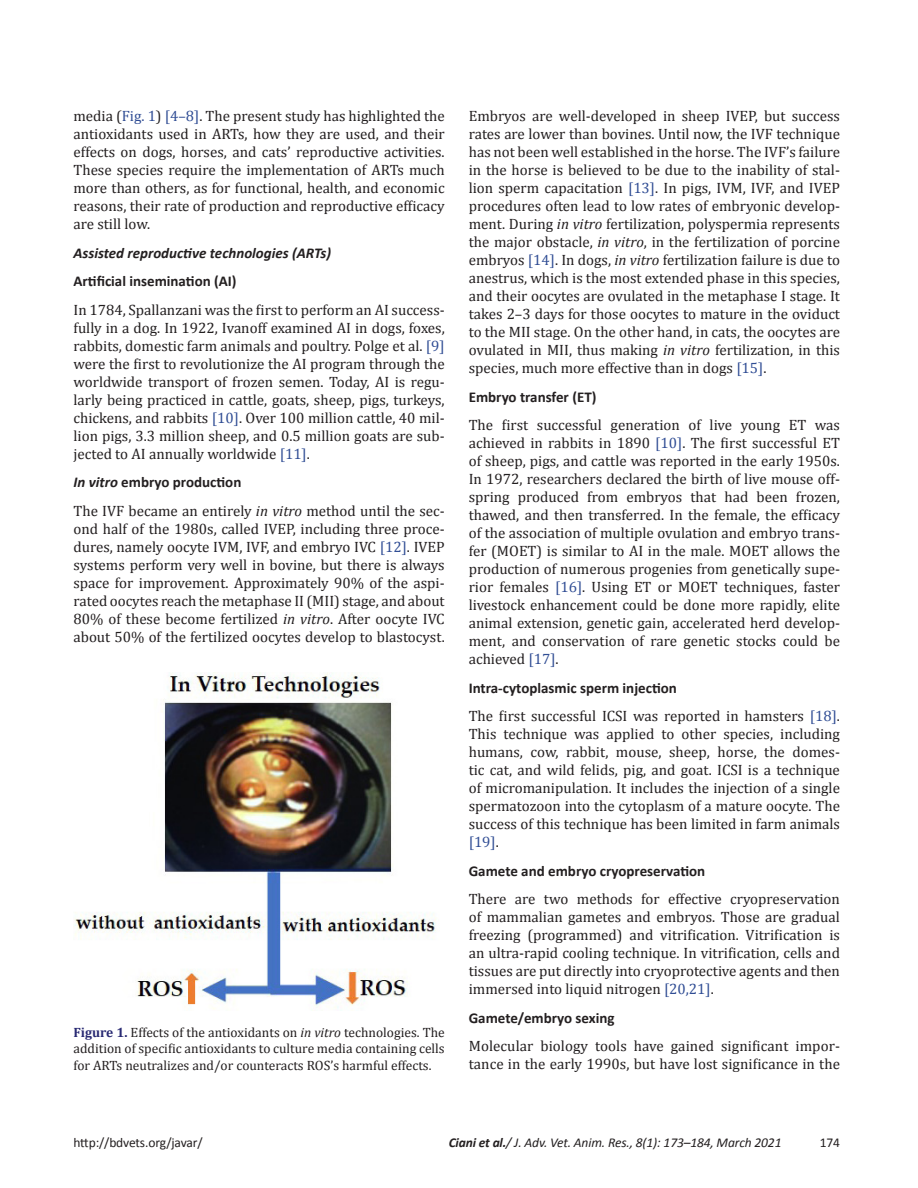
<style>
.page{position:relative;width:918px;height:1188px;background:#fff}
.page>*{position:absolute;margin:0;border:0;box-sizing:border-box;transform-origin:0 0}
.Para_1st{font:15px/18px "Cambria";color:#231f20;text-align:justify}
.Head_C{font:700 15px "Calibri";color:#231f20}
.Head_B{font:italic 700 15px "Calibri";color:#231f20}
.t1{font:13.5px/16.2px "Cambria";color:#231f20;text-align:justify}
.t2{font:italic 13.5px "Calibri";letter-spacing:-.01em;color:#231f20}
.t3{font:13.5px "Calibri";letter-spacing:-.01em;color:#231f20}
.s1{color:#304d94}
.s2{font-style:italic}
.s3{font-weight:700;color:#292a73}
.s4{font-weight:700}
</style>
<div class="page">
<img style="left:74px;top:673px;width:362px;height:338px">
<p class="Para_1st" style="left:74px;top:107px;width:373px">media (<span class="s1">Fig. 1</span>) <span class="s1">[4–8]</span>. The present study has highlighted the antioxidants used in ARTs, how they are used, and their effects on dogs, horses, and cats’ reproductive activities.<br>These species require the implementation of ARTs much more than others, as for functional, health, and economic reasons, their rate of production and reproductive efficacy are still low.</p>
<p class="Head_B" style="left:74px;top:243px;width:259px">Assisted reproductive technologies (ARTs)</p>
<p class="Head_C" style="left:74px;top:272px;width:165px">Artificial insemination (AI)</p>
<p class="Para_1st" style="left:74px;top:300px;width:373px">In 1784, Spallanzani was the first to perform an AI success&shy;fully in a dog. In 1922, Ivanoff examined AI in dogs, foxes, rabbits, domestic farm animals and poultry. Polge et al. <span class="s1">[9] </span>were the first to revolutionize the AI program through the worldwide transport of frozen semen. Today, AI is regu&shy;larly being practiced in cattle, goats, sheep, pigs, turkeys, chickens, and rabbits <span class="s1">[10]</span>. Over 100 million cattle, 40 mil&shy;lion pigs, 3.3 million sheep, and 0.5 million goats are sub&shy;jected to AI annually worldwide <span class="s1">[11]</span>.</p>
<p class="Head_C" style="left:74px;top:473px;width:169px"><span class="s2">In vitro</span> embryo production</p>
<p class="Para_1st" style="left:74px;top:501px;width:373px">The IVF became an entirely <span class="s2">in vitro</span> method until the sec&shy;ond half of the 1980s, called IVEP, including three proce&shy;dures, namely oocyte IVM, IVF, and embryo IVC <span class="s1">[12]</span>. IVEP systems perform very well in bovine, but there is always space for improvement. Approximately 90% of the aspi&shy;rated oocytes reach the metaphase II (MII) stage, and about 80% of these become fertilized <span class="s2">in vitro</span>. After oocyte IVC about 50% of the fertilized oocytes develop to blastocyst.</p>
<p class="t1" style="left:74px;top:1024px;width:373px"><span class="s3">Figure 1.</span> Effects of the antioxidants on <span class="s2">in vitro</span> technologies. The addition of specific antioxidants to culture media containing cells for ARTs neutralizes and/or counteracts ROS’s harmful effects.</p>
<p class="Para_1st" style="left:469px;top:107px;width:373px">Embryos are well-developed in sheep IVEP, but success rates are lower than bovines. Until now, the IVF technique has not been well established in the horse. The IVF’s failure in the horse is believed to be due to the inability of stal&shy;lion sperm capacitation <span class="s1">[13]</span>. In pigs, IVM, IVF, and IVEP procedures often lead to low rates of embryonic develop&shy;ment. During <span class="s2">in vitro</span> fertilization, polyspermia represents the major obstacle, <span class="s2">in vitro</span>, in the fertilization of porcine embryos <span class="s1">[14]</span>. In dogs, <span class="s2">in vitro</span> fertilization failure is due to anestrus, which is the most extended phase in this species, and their oocytes are ovulated in the metaphase I stage. It takes 2–3 days for those oocytes to mature in the oviduct to the MII stage. On the other hand, in cats, the oocytes are ovulated in MII, thus making <span class="s2">in vitro</span> fertilization, in this species, much more effective than in dogs <span class="s1">[15]</span>.</p>
<p class="Head_C" style="left:469px;top:387px;width:129px">Embryo transfer (ET)</p>
<p class="Para_1st" style="left:469px;top:416px;width:373px">The first successful generation of live young ET was achieved in rabbits in 1890 <span class="s1">[10]</span>. The first successful ET of sheep, pigs, and cattle was reported in the early 1950s.<br>In 1972, researchers declared the birth of live mouse off&shy;spring produced from embryos that had been frozen, thawed, and then transferred. In the female, the efficacy of the association of multiple ovulation and embryo trans&shy;fer (MOET) is similar to AI in the male. MOET allows the production of numerous progenies from genetically supe&shy;rior females <span class="s1">[16]</span>. Using ET or MOET techniques, faster livestock enhancement could be done more rapidly, elite animal extension, genetic gain, accelerated herd develop&shy;ment, and conservation of rare genetic stocks could be achieved <span class="s1">[17]</span>.</p>
<p class="Head_C" style="left:469px;top:678px;width:210px">Intra-cytoplasmic sperm injection</p>
<p class="Para_1st" style="left:469px;top:707px;width:373px">The first successful ICSI was reported in hamsters <span class="s1">[18]</span>.<br>This technique was applied to other species, including humans, cow, rabbit, mouse, sheep, horse, the domes&shy;tic cat, and wild felids, pig, and goat. ICSI is a technique of micromanipulation. It includes the injection of a single spermatozoon into the cytoplasm of a mature oocyte. The success of this technique has been limited in farm animals <span class="s1">[19]</span>.</p>
<p class="Head_C" style="left:469px;top:861px;width:238px">Gamete and embryo cryopreservation</p>
<p class="Para_1st" style="left:469px;top:890px;width:373px">There are two methods for effective cryopreservation of mammalian gametes and embryos. Those are gradual freezing (programmed) and vitrification. Vitrification is an ultra-rapid cooling technique. In vitrification, cells and tissues are put directly into cryoprotective agents and then immersed into liquid nitrogen <span class="s1">[20,21]</span>.</p>
<p class="Head_C" style="left:469px;top:1008px;width:147px">Gamete/embryo sexing</p>
<p class="Para_1st" style="left:469px;top:1037px;width:373px">Molecular biology tools have gained significant impor&shy;tance in the early 1990s, but have lost significance in the</p>
<p class="t3" style="left:74px;top:1134px;width:131px">http://bdvets.org/javar/</p>
<p class="t2" style="left:449px;top:1134px;width:334px"><span class="s4">Ciani et al.</span>/ J. Adv. Vet. Anim. Res., 8(1): 173–184, March 2021</p>
<p class="t3" style="left:820px;top:1134px;width:22px">174</p>
</div>
